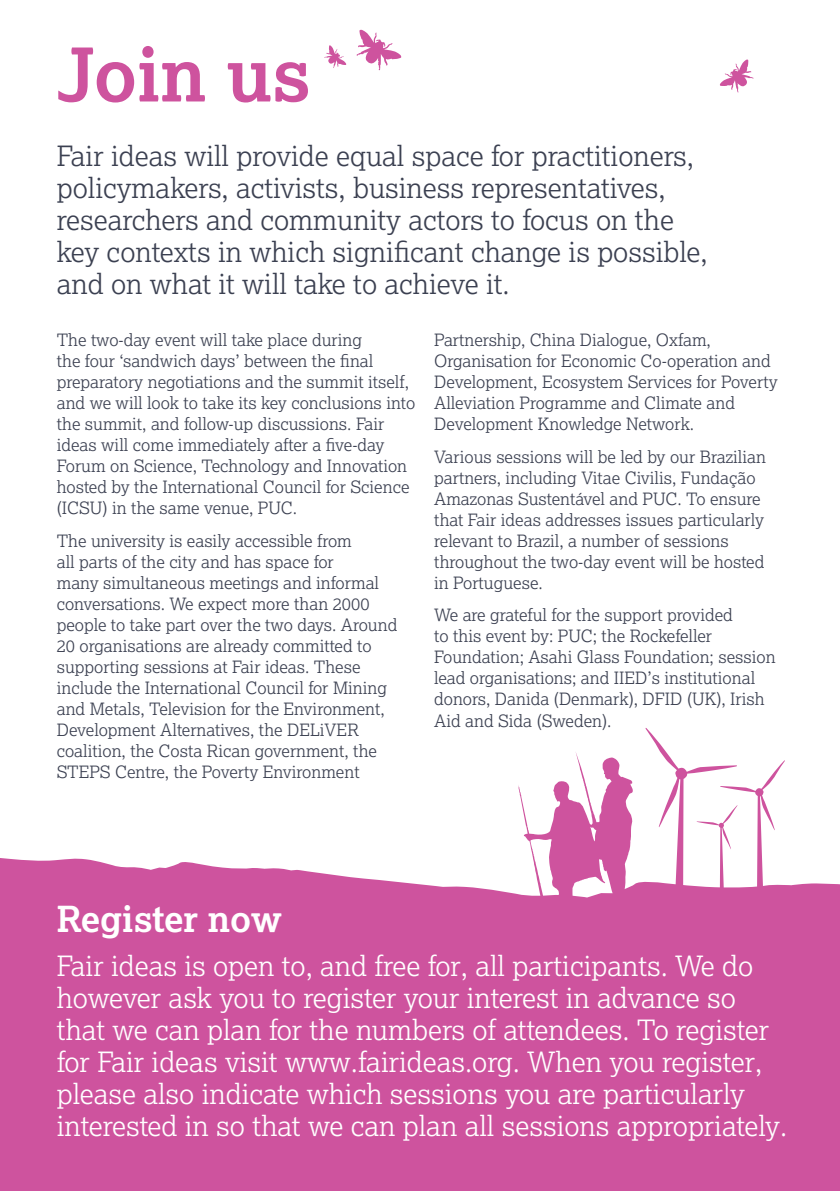
<style>
.page{position:relative;width:840px;height:1191px;background:#fff}
.page>*{position:absolute;margin:0;border:0;box-sizing:border-box;transform-origin:0 0}
.t1{font:700 74px "Lexia";color:#ce539e}
.t2{font:700 36px "Lexia";color:#fff}
.t3{font:300 28px/32px "Lexia";color:#fff}
.t4{font:300 28px/32px "Lexia";color:#3b4051}
.t5{font:300 17px/21px "Lexia";color:#3b4051}
</style>
<div class="page">
<div style="left:0;top:902px;width:839px;height:289px;background:#ce539e"></div>
<svg style="left:0;top:858px;width:379px;height:44px"></svg>
<svg style="left:17px;top:880px;width:822px;height:22px;background:#d262a6"></svg>
<svg style="left:645px;top:728px;width:139px;height:174px"></svg>
<svg style="left:518px;top:752px;width:116px;height:150px"></svg>
<svg style="left:324px;top:45px;width:22px;height:23px"></svg>
<svg style="left:719px;top:59px;width:34px;height:33px"></svg>
<svg style="left:356px;top:29px;width:45px;height:41px"></svg>
<h1 class="t1" style="left:57px;top:28px;width:255px">Join us</h1>
<p class="t4" style="left:57px;top:139px;width:652px">Fair ideas will provide equal space for practitioners, policymakers, activists, business representatives, researchers and community actors to focus on the key contexts in which significant change is possible, and on what it will take to achieve it.</p>
<p class="t5" style="left:57px;top:329px;width:360px">The two-day event will take place during<br>the four ‘sandwich days’ between the final preparatory negotiations and the summit itself, and we will look to take its key conclusions into the summit, and follow-up discussions. Fair ideas will come immediately after a five-day Forum on Science, Technology and Innovation hosted by the International Council for Science (ICSU) in the same venue, PUC.</p>
<p class="t5" style="left:57px;top:529px;width:342px">The university is easily accessible from<br>all parts of the city and has space for<br>many simultaneous meetings and informal conversations. We expect more than 2000 people to take part over the two days. Around 20 organisations are already committed to supporting sessions at Fair ideas. These include the International Council for Mining and Metals, Television for the Environment, Development Alternatives, the DELiVER coalition, the Costa Rican government, the STEPS Centre, the Poverty Environment</p>
<p class="t5" style="left:434px;top:329px;width:345px">Partnership, China Dialogue, Oxfam, Organisation for Economic Co-operation and Development, Ecosystem Services for Poverty Alleviation Programme and Climate and Development Knowledge Network.</p>
<p class="t5" style="left:434px;top:445px;width:333px">Various sessions will be led by our Brazilian partners, including Vitae Civilis, Fundação Amazonas Sustentável and PUC. To ensure that Fair ideas addresses issues particularly relevant to Brazil, a number of sessions throughout the two-day event will be hosted in Portuguese.</p>
<p class="t5" style="left:434px;top:604px;width:343px">We are grateful for the support provided<br>to this event by: PUC; the Rockefeller Foundation; Asahi Glass Foundation; session lead organisations; and IIED’s institutional donors, Danida (Denmark), DFID (UK), Irish Aid and Sida (Sweden).</p>
<h2 class="t2" style="left:57px;top:896px;width:226px">Register now</h2>
<p class="t3" style="left:57px;top:948px;width:731px">Fair ideas is open to, and free for, all participants. We do however ask you to register your interest in advance so that we can plan for the numbers of attendees. To register for Fair ideas visit www.fairideas.org. When you register, please also indicate which sessions you are particularly interested in so that we can plan all sessions appropriately.</p>
</div>
